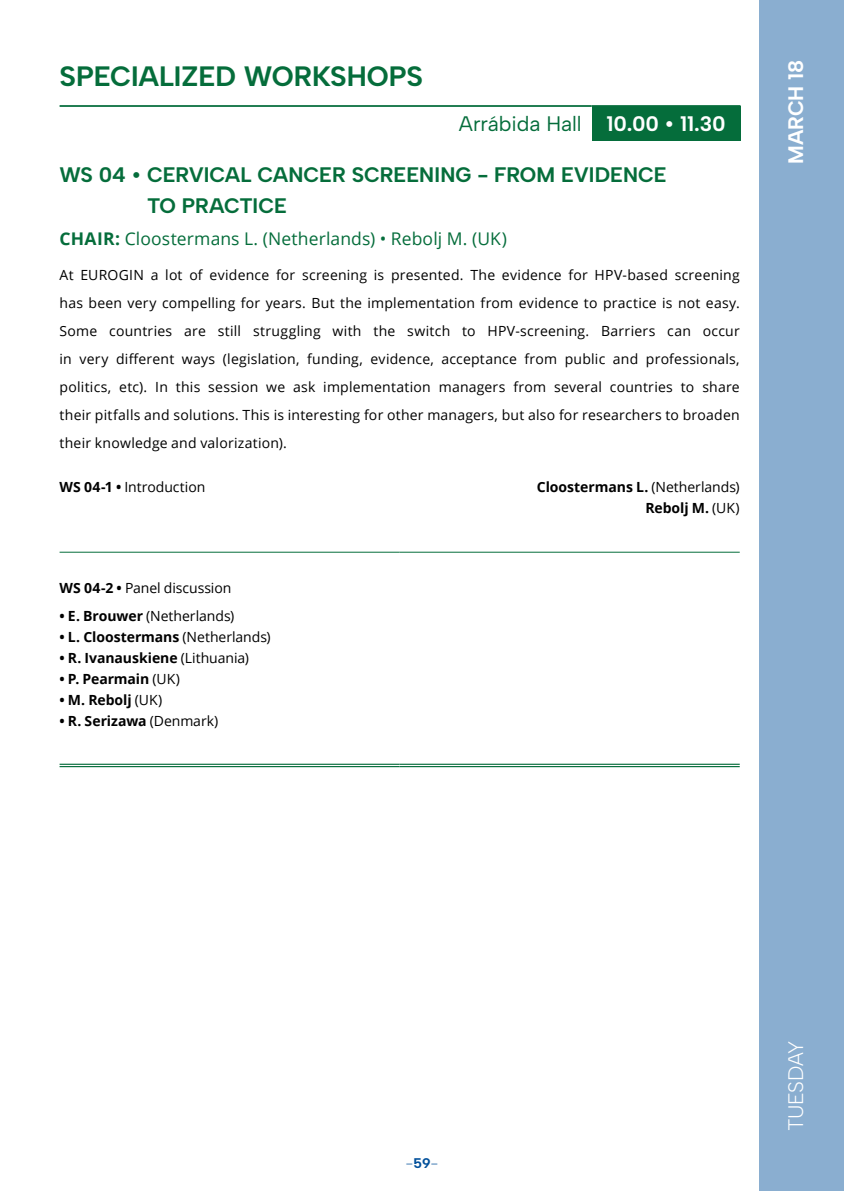
<style>
.page{position:relative;width:844px;height:1191px;background:#fff}
.page>*{position:absolute;margin:0;border:0;box-sizing:border-box;transform-origin:0 0}
.t1{font:700 28px "Albert Sans";color:#056d3b}
.t2{font:700 21px/31.5px "Albert Sans";letter-spacing:-.005em;color:#056d3b}
.t3{font:21px "Albert Sans";letter-spacing:-.005em;color:#056d3b}
.t4{font:300 21px "Albert Sans";letter-spacing:-.025em;color:#fff}
.t5{font:700 21px "Albert Sans";letter-spacing:-.005em;color:#fff}
.t6{font:17.5px "Open Sans";letter-spacing:.005em;color:#056d3b}
.t7{font:14px/28px "Open Sans";letter-spacing:.01em;color:#000;text-align:justify}
.t8{font:700 14px/21px "Open Sans";letter-spacing:-.005em;color:#000;text-align:right}
.t9{font:700 14px "Albert Sans";color:#8aaed0}
.s1{font-weight:700;color:#fff}
.s2{font-weight:700}
.s3{font-weight:400}
.s4{color:#02509b}
</style>
<div class="page">
<div style="left:759px;top:0;width:84px;height:1191px;background:#8aaed0"></div>
<hr style="left:60px;top:763px;width:339px;height:2px;background:#056d3b">
<hr style="left:60px;top:766px;width:339px;height:1px;background:#056d3b">
<hr style="left:399px;top:763px;width:340px;height:2px;background:#056d3b">
<hr style="left:399px;top:766px;width:340px;height:1px;background:#056d3b">
<hr style="left:60px;top:552px;width:339px;height:1px;background:#056d3b">
<hr style="left:399px;top:552px;width:340px;height:1px;background:#056d3b">
<div style="left:591px;top:106px;width:149px;height:35px;background:#056d3b"></div>
<hr style="left:60px;top:105px;width:531px;height:2px;background:#056d3b">
<hr style="left:591px;top:105px;width:149px;height:2px;background:#056d3b">
<h1 class="t1" style="left:60px;top:59px;width:365px">SPECIALIZED WORKSHOPS</h1>
<h2 class="t3" style="left:459px;top:111px;width:268px">Arrábida Hall <span class="s1">10.00 • 11.30</span></h2>
<h2 class="t2" style="left:147px;top:159px;width:521px;text-indent:-87px">WS 04 • CERVICAL CANCER SCREENING - FROM EVIDENCE<br>TO PRACTICE</h2>
<p class="t6" style="left:60px;top:227px;width:449px"><span class="s2">CHAIR:</span> Cloostermans L. (Netherlands) • Rebolj M. (UK)</p>
<p class="t7" style="left:60px;top:260px;width:681px">At EUROGIN a lot of evidence for screening is presented. The evidence for HPV-based screening has been very compelling for years. But the implementation from evidence to practice is not easy.<br>Some countries are still struggling with the switch to HPV-screening. Barriers can occur in very different ways (legislation, funding, evidence, acceptance from public and professionals, politics, etc). In this session we ask implementation managers from several countries to share their pitfalls and solutions. This is interesting for other managers, but also for researchers to broaden their knowledge and valorization).</p>
<p class="t7" style="left:60px;top:472px;width:147px"><span class="s2">WS 04-1 •</span> Introduction</p>
<p class="t8" style="left:536px;top:475px;width:204px">Cloostermans L. <span class="s3">(Netherlands)<br></span>Rebolj M. <span class="s3">(UK)</span></p>
<p class="t7" style="left:60px;top:573px;width:173px"><span class="s2">WS 04-2 •</span> Panel discussion</p>
<p class="t7" style="left:60px;top:601px;width:176px"><span class="s2">• E. Brouwer</span> (Netherlands)</p>
<p class="t8" style="left:60px;top:626px;width:213px">• L. Cloostermans <span class="s3">(Netherlands)</span></p>
<p class="t8" style="left:60px;top:647px;width:191px">• R. Ivanauskiene <span class="s3">(Lithuania)</span></p>
<p class="t8" style="left:60px;top:668px;width:122px">• P. Pearmain <span class="s3">(UK)</span></p>
<p class="t8" style="left:60px;top:689px;width:104px">• M. Rebolj <span class="s3">(UK)</span></p>
<p class="t8" style="left:60px;top:710px;width:160px">• R. Serizawa <span class="s3">(Denmark)</span></p>
<h2 class="t5" style="left:783px;top:164px;width:106px;rotate:-90deg">MARCH 18</h2>
<p class="t9" style="left:406px;top:1154px;width:34px">-<span class="s4">59</span>-</p>
<h2 class="t4" style="left:783px;top:1131px;width:92px;rotate:-90deg">TUESDAY</h2>
</div>
